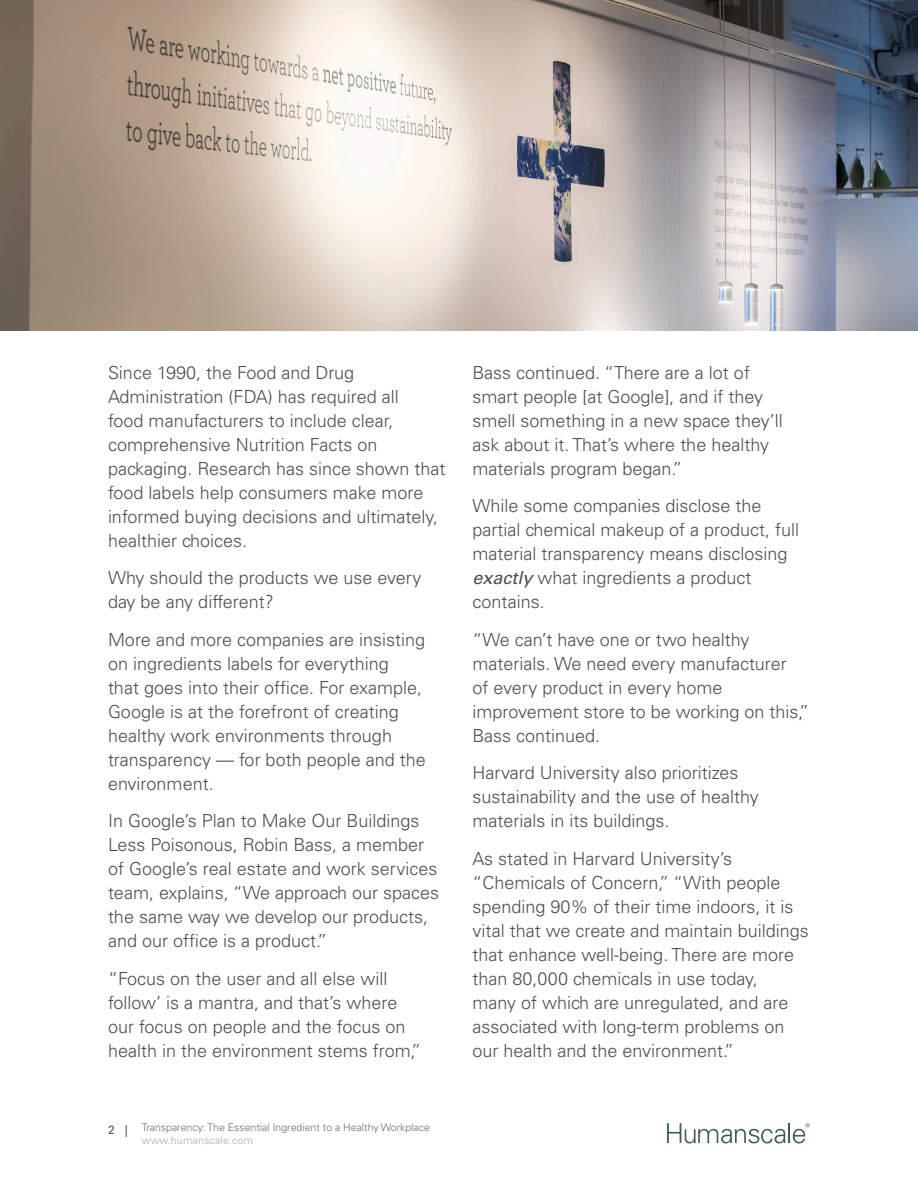
<style>
.page{position:relative;width:918px;height:1188px;background:#fff}
.page>*{position:absolute;margin:0;border:0;box-sizing:border-box;transform-origin:0 0}
.body{font:300 18px/24px "Univers";color:#4d4e54}
.t1{font:12px "Univers LT Std";color:#3d5b58}
.t2{font:300 10.5px "Univers";color:#6c6d70}
.t3{font:300 10.5px "Univers";letter-spacing:.02em;color:#a8a9ad}
.s1{font-weight:400;font-style:italic}
</style>
<div class="page">
<svg style="left:667px;top:1123px;width:118px;height:20px"></svg>
<hr style="left:788px;top:1123px;width:2px;height:20px;background:#3d5b58">
<svg style="left:793px;top:1123px;width:17px;height:20px"></svg>
<img style="left:0;top:0;width:918px;height:330px">
<p class="body" style="left:108px;top:360px;width:339px">Since 1990, the Food and Drug Administration (FDA) has required all<br>food manufacturers to include clear, comprehensive Nutrition Facts on packaging. Research has since shown that food labels help consumers make more informed buying decisions and ultimately, healthier choices.</p>
<p class="body" style="left:108px;top:566px;width:315px">Why should the products we use every day be any different?</p>
<p class="body" style="left:108px;top:627px;width:319px">More and more companies are insisting on ingredients labels for everything<br>that goes into their office. For example, Google is at the forefront of creating healthy work environments through transparency — for both people and the environment.</p>
<p class="body" style="left:108px;top:809px;width:333px">In Google’s Plan to Make Our Buildings Less Poisonous, Robin Bass, a member of Google’s real estate and work services team, explains, “We approach our spaces the same way we develop our products, and our office is a product.”</p>
<p class="body" style="left:108px;top:966px;width:315px">“Focus on the user and all else will follow’ is a mantra, and that’s where our focus on people and the focus on health in the environment stems from,”</p>
<p class="t1" style="left:108px;top:1122px;width:22px">2 |</p>
<p class="t2" style="left:142px;top:1121px;width:290px">Transparency: The Essential Ingredient to a Healthy Workplace</p>
<p class="t3" style="left:142px;top:1134px;width:113px">www.humanscale.com</p>
<p class="body" style="left:472px;top:360px;width:312px">Bass continued. “There are a lot of smart people [at Google], and if they smell something in a new space they’ll ask about it. That’s where the healthy materials program began.”</p>
<p class="body" style="left:472px;top:494px;width:328px">While some companies disclose the partial chemical makeup of a product, full material transparency means disclosing <span class="s1">exactly</span> what ingredients a product contains.</p>
<p class="body" style="left:472px;top:627px;width:338px">“We can’t have one or two healthy materials. We need every manufacturer<br>of every product in every home improvement store to be working on this,”<br>Bass continued.</p>
<p class="body" style="left:472px;top:761px;width:288px">Harvard University also prioritizes sustainability and the use of healthy materials in its buildings.</p>
<p class="body" style="left:472px;top:846px;width:338px">As stated in Harvard University’s “Chemicals of Concern,” “With people spending 90% of their time indoors, it is vital that we create and maintain buildings that enhance well-being. There are more than 80,000 chemicals in use today,<br>many of which are unregulated, and are associated with long-term problems on our health and the environment.”</p>
</div>
